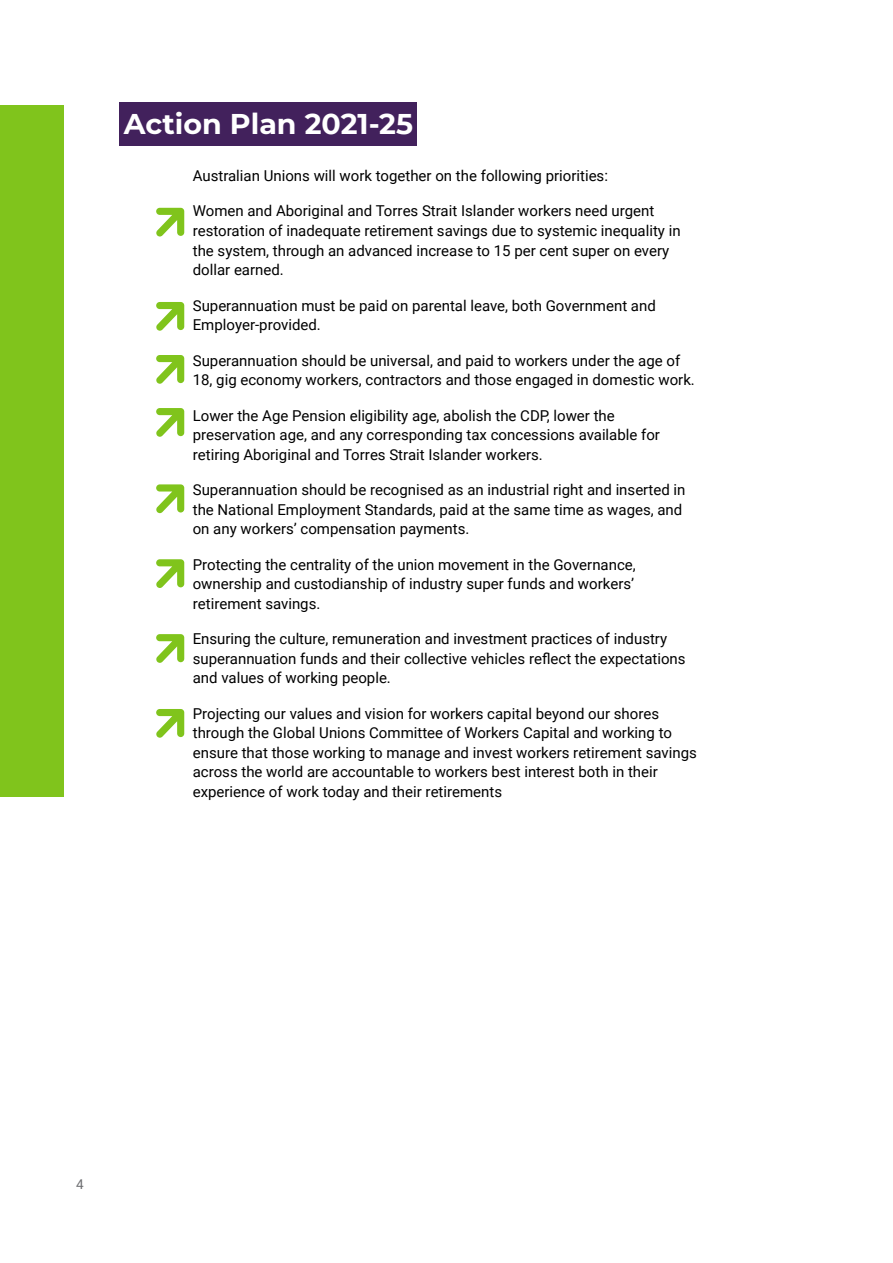
<style>
.page{position:relative;width:893px;height:1263px;background:#fff}
.page>*{position:absolute;margin:0;border:0;box-sizing:border-box;transform-origin:0 0}
.t1{font:700 28.5px "Montserrat";color:#fff}
.t2{font:15px/19.5px "Roboto";color:#000}
.t3{font:13.5px "Roboto";color:#6d6e71}
</style>
<div class="page">
<div style="left:0;top:105px;width:64px;height:691px;background:#80c41c"></div>
<div style="left:120px;top:102px;width:297px;height:43px;background:#42215c"></div>
<svg style="left:156px;top:208px;width:28px;height:28px"></svg>
<svg style="left:156px;top:302px;width:28px;height:29px"></svg>
<svg style="left:156px;top:355px;width:28px;height:29px"></svg>
<svg style="left:156px;top:408px;width:28px;height:29px"></svg>
<svg style="left:156px;top:484px;width:28px;height:29px"></svg>
<svg style="left:156px;top:559px;width:28px;height:29px"></svg>
<svg style="left:156px;top:634px;width:28px;height:29px"></svg>
<svg style="left:156px;top:709px;width:28px;height:29px"></svg>
<h1 class="t1" style="left:124px;top:103px;width:291px">Action Plan 2021-25</h1>
<p class="t2" style="left:193px;top:165px;width:417px">Australian Unions will work together on the following priorities:</p>
<p class="t2" style="left:193px;top:201px;width:489px">Women and Aboriginal and Torres Strait Islander workers need urgent restoration of inadequate retirement savings due to systemic inequality in the system, through an advanced increase to 15 per cent super on every dollar earned.</p>
<p class="t2" style="left:193px;top:295px;width:465px">Superannuation must be paid on parental leave, both Government and<br>Employer-provided.</p>
<p class="t2" style="left:193px;top:350px;width:504px">Superannuation should be universal, and paid to workers under the age of<br>18, gig economy workers, contractors and those engaged in domestic work.</p>
<p class="t2" style="left:193px;top:405px;width:469px">Lower the Age Pension eligibility age, abolish the CDP, lower the preservation age, and any corresponding tax concessions available for retiring Aboriginal and Torres Strait Islander workers.</p>
<p class="t2" style="left:193px;top:479px;width:494px">Superannuation should be recognised as an industrial right and inserted in the National Employment Standards, paid at the same time as wages, and on any workers’ compensation payments.</p>
<p class="t2" style="left:193px;top:554px;width:444px;text-align:justify">Protecting the centrality of the union movement in the Governance, ownership and custodianship of industry super funds and workers’ retirement savings.</p>
<p class="t2" style="left:193px;top:628px;width:494px">Ensuring the culture, remuneration and investment practices of industry superannuation funds and their collective vehicles reflect the expectations and values of working people.</p>
<p class="t2" style="left:193px;top:703px;width:506px">Projecting our values and vision for workers capital beyond our shores through the Global Unions Committee of Workers Capital and working to ensure that those working to manage and invest workers retirement savings across the world are accountable to workers best interest both in their experience of work today and their retirements</p>
<p class="t3" style="left:76px;top:1175px;width:9px">4</p>
</div>
